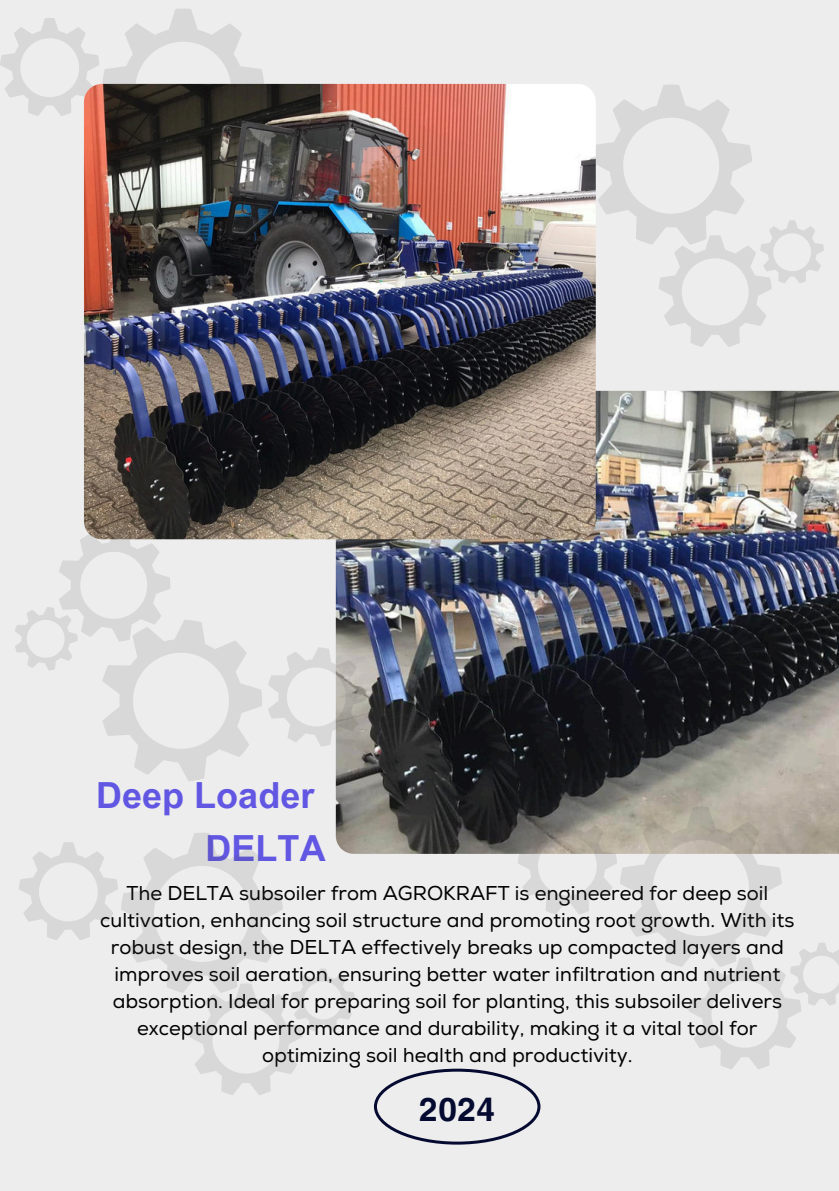
<style>
.page{position:relative;width:839px;height:1191px;background:#fff}
.page>*{position:absolute;margin:0;border:0;box-sizing:border-box;transform-origin:0 0}
.t1{font:700 36px "Arial MT Pro";color:#6257e3}
.t2{font:700 33.2px "Helvetica World";color:#050a30}
.t3{font:20px/27px "Nexa";color:#000;text-align:center}
</style>
<div class="page">
<div style="left:0;top:0;width:838px;height:1191px;background:#ededee"></div>
<img style="left:336px;top:391px;width:502px;height:463px">
<svg style="left:595px;top:85px;width:229px;height:262px"></svg>
<svg style="left:0;top:9px;width:336px;height:107px"></svg>
<img style="left:84px;top:84px;width:511px;height:455px">
<svg style="left:374px;top:807px;width:464px;height:338px"></svg>
<svg style="left:19px;top:833px;width:336px;height:262px"></svg>
<svg style="left:15px;top:520px;width:359px;height:276px"></svg>
<p class="t1" style="left:96px;top:782px;width:220px">Deep Loader</p>
<p class="t1" style="left:205px;top:835px;width:121px">DELTA</p>
<h2 class="t3" style="left:100px;top:880px;width:695px">The DELTA subsoiler from AGROKRAFT is engineered for deep soil cultivation, enhancing soil structure and promoting root growth. With its robust design, the DELTA effectively breaks up compacted layers and improves soil aeration, ensuring better water infiltration and nutrient absorption. Ideal for preparing soil for planting, this subsoiler delivers exceptional performance and durability, making it a vital tool for optimizing soil health and productivity.</h2>
<p class="t2" style="left:419px;top:1082px;width:78px">2024</p>
</div>
